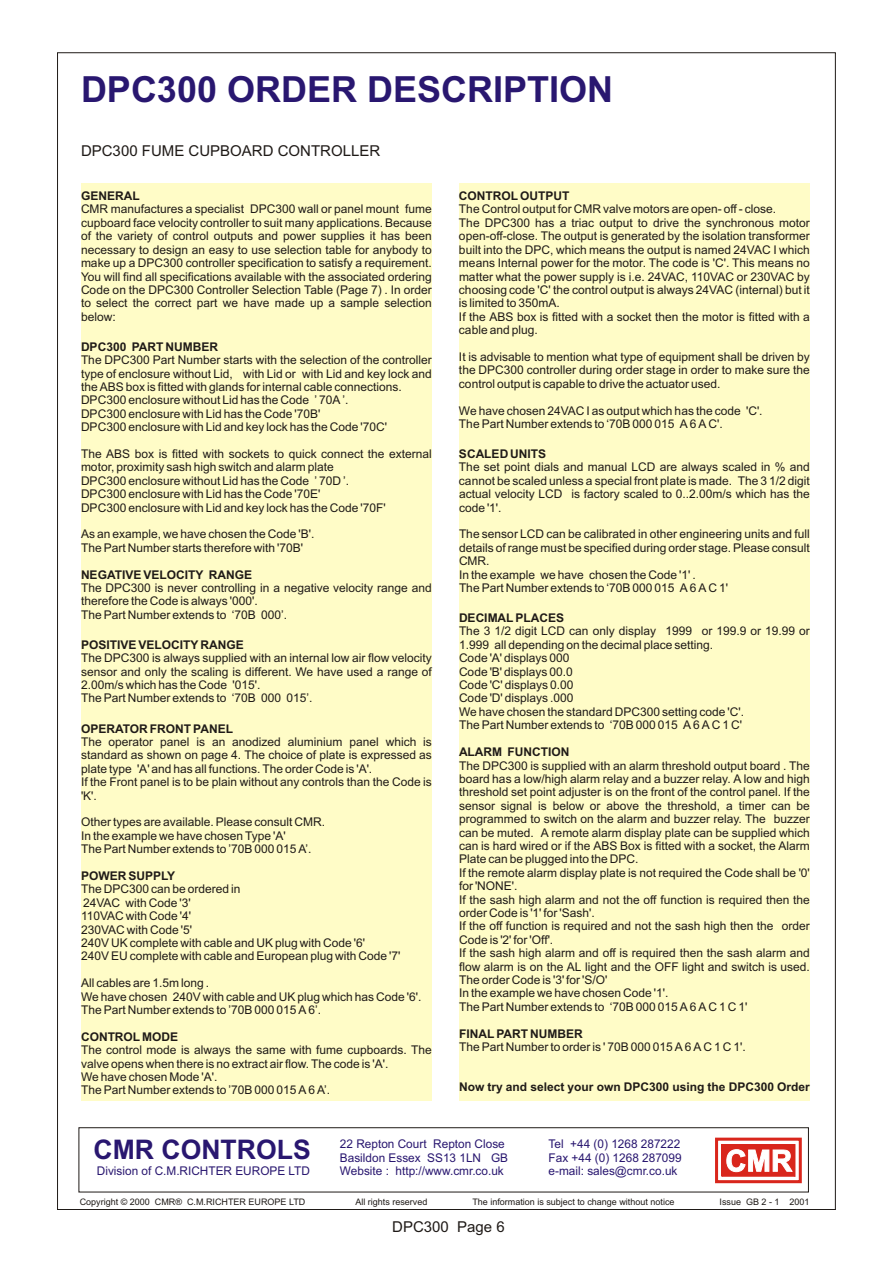
<style>
.page{position:relative;width:894px;height:1263px;background:#fff}
.page>*{position:absolute;margin:0;border:0;box-sizing:border-box;transform-origin:0 0}
.t1{font:700 36px "Arial";color:#291770}
.t2{font:700 27px "Arial";color:#291770}
.t3{font:15px "Arial";color:#1f1a17}
.t4{font:12px/13.4px "Arial";color:#1f1a17}
.t5{font:700 12px "Arial";color:#1f1a17}
.t6{font:12px/13.4px "Arial";color:#291770}
.t7{font:9px "Arial";color:#1f1a17}
</style>
<div class="page">
<div style="left:79px;top:1127px;width:730px;height:65px;border:1px solid #1f1a17"></div>
<svg style="left:715px;top:1138px;width:87px;height:45px"></svg>
<div style="left:81px;top:183px;width:351px;height:918px;background:#fffcc7"></div>
<div style="left:459px;top:183px;width:351px;height:918px;background:#fffcc7"></div>
<h1 class="t1" style="left:81px;top:76px;width:534px">DPC300 ORDER DESCRIPTION</h1>
<p class="t3" style="left:81px;top:145px;width:301px">DPC300 FUME CUPBOARD CONTROLLER</p>
<p class="t5" style="left:81px;top:191px;width:60px">GENERAL</p>
<p class="t4" style="left:81px;top:204px;width:352px;text-align:justify">CMR manufactures a specialist DPC300 wall or panel mount fume cupboard face velocity controller to suit many applications. Because of the variety of control outputs and power supplies it has been necessary to design an easy to use selection table for anybody to make up a DPC300 controller specification to satisfy a requirement.<br>You will find all specifications available with the associated ordering Code on the DPC300 Controller Selection Table (Page 7) . In order to select the correct part we have made up a sample selection below:</p>
<p class="t5" style="left:81px;top:342px;width:139px">DPC300 PART NUMBER</p>
<p class="t4" style="left:81px;top:354px;width:352px">The DPC300 Part Number starts with the selection of the controller type of enclosure without Lid, with Lid or with Lid and key lock and the ABS box is fitted with glands for internal cable connections.<br>DPC300 enclosure without Lid has the Code ’ 70A ’.<br>DPC300 enclosure with Lid has the Code '70B'<br>DPC300 enclosure with Lid and key lock has the Code '70C'</p>
<p class="t4" style="left:81px;top:448px;width:352px">The ABS box is fitted with sockets to quick connect the external motor, proximity sash high switch and alarm plate<br>DPC300 enclosure without Lid has the Code ’ 70D ’.<br>DPC300 enclosure with Lid has the Code '70E'<br>DPC300 enclosure with Lid and key lock has the Code '70F'</p>
<p class="t4" style="left:81px;top:529px;width:235px">As an example, we have chosen the Code 'B'.<br>The Part Number starts therefore with '70B'</p>
<p class="t5" style="left:81px;top:570px;width:173px">NEGATIVE VELOCITY RANGE</p>
<p class="t4" style="left:81px;top:582px;width:352px">The DPC300 is never controlling in a negative velocity range and therefore the Code is always '000'.<br>The Part Number extends to ‘70B 000’.</p>
<p class="t5" style="left:81px;top:640px;width:164px">POSITIVE VELOCITY RANGE</p>
<p class="t4" style="left:81px;top:652px;width:352px">The DPC300 is always supplied with an internal low air flow velocity sensor and only the scaling is different. We have used a range of 2.00m/s which has the Code '015'.<br>The Part Number extends to ‘70B 000 015’.</p>
<p class="t5" style="left:81px;top:724px;width:154px">OPERATOR FRONT PANEL</p>
<p class="t4" style="left:81px;top:736px;width:352px">The operator panel is an anodized aluminium panel which is standard as shown on page 4. The choice of plate is expressed as plate type 'A' and has all functions. The order Code is 'A'.<br>If the Front panel is to be plain without any controls than the Code is 'K'.</p>
<p class="t4" style="left:81px;top:817px;width:246px">Other types are available. Please consult CMR.<br>In the example we have chosen Type 'A'<br>The Part Number extends to ’70B 000 015 A’.</p>
<p class="t5" style="left:81px;top:871px;width:96px">POWER SUPPLY</p>
<p class="t4" style="left:81px;top:884px;width:321px">The DPC300 can be ordered in<br>24VAC with Code '3'<br>110VAC with Code '4'<br>230VAC with Code '5'<br>240V UK complete with cable and UK plug with Code '6'<br>240V EU complete with cable and European plug with Code '7'</p>
<p class="t4" style="left:81px;top:977px;width:342px">All cables are 1.5m long .<br>We have chosen 240V with cable and UK plug which has Code '6'.<br>The Part Number extends to ’70B 000 015 A 6’.</p>
<p class="t5" style="left:81px;top:1032px;width:99px">CONTROL MODE</p>
<p class="t4" style="left:81px;top:1044px;width:352px">The control mode is always the same with fume cupboards. The valve opens when there is no extract air flow. The code is 'A'.<br>We have chosen Mode 'A'.<br>The Part Number extends to ’70B 000 015 A 6 A’.</p>
<p class="t5" style="left:459px;top:191px;width:112px">CONTROL OUTPUT</p>
<p class="t4" style="left:459px;top:204px;width:352px">The Control output for CMR valve motors are open- off - close.<br>The DPC300 has a triac output to drive the synchronous motor open-off-close. The output is generated by the isolation transformer built into the DPC, which means the output is named 24VAC I which means Internal power for the motor. The code is 'C'. This means no matter what the power supply is i.e. 24VAC, 110VAC or 230VAC by choosing code 'C' the control output is always 24VAC (internal) but it is limited to 350mA.<br>If the ABS box is fitted with a socket then the motor is fitted with a cable and plug.</p>
<p class="t4" style="left:459px;top:351px;width:352px;text-align:justify">It is advisable to mention what type of equipment shall be driven by the DPC300 controller during order stage in order to make sure the control output is capable to drive the actuator used.</p>
<p class="t4" style="left:459px;top:405px;width:305px">We have chosen 24VAC I as output which has the code 'C'.<br>The Part Number extends to ‘70B 000 015 A 6 A C'.</p>
<p class="t5" style="left:459px;top:449px;width:89px">SCALED UNITS</p>
<p class="t4" style="left:459px;top:462px;width:352px;text-align:justify">The set point dials and manual LCD are always scaled in % and cannot be scaled unless a special front plate is made. The 3 1/2 digit actual velocity LCD is factory scaled to 0..2.00m/s which has the code '1'.</p>
<p class="t4" style="left:459px;top:529px;width:352px">The sensor LCD can be calibrated in other engineering units and full details of range must be specified during order stage. Please consult CMR.<br>In the example we have chosen the Code '1' .<br>The Part Number extends to ‘70B 000 015 A 6 A C 1'</p>
<p class="t5" style="left:459px;top:613px;width:107px">DECIMAL PLACES</p>
<p class="t4" style="left:459px;top:626px;width:352px">The 3 1/2 digit LCD can only display 1999 or 199.9 or 19.99 or 1.999 all depending on the decimal place setting.<br>Code 'A' displays 000<br>Code 'B' displays 00.0<br>Code 'C' displays 0.00<br>Code 'D' displays .000<br>We have chosen the standard DPC300 setting code 'C'.<br>The Part Number extends to ‘70B 000 015 A 6 A C 1 C'</p>
<p class="t5" style="left:459px;top:747px;width:112px">ALARM FUNCTION</p>
<p class="t4" style="left:459px;top:760px;width:352px">The DPC300 is supplied with an alarm threshold output board . The board has a low/high alarm relay and a buzzer relay. A low and high threshold set point adjuster is on the front of the control panel. If the sensor signal is below or above the threshold, a timer can be programmed to switch on the alarm and buzzer relay. The buzzer can be muted. A remote alarm display plate can be supplied which can is hard wired or if the ABS Box is fitted with a socket, the Alarm Plate can be plugged into the DPC.<br>If the remote alarm display plate is not required the Code shall be '0' for 'NONE'.<br>If the sash high alarm and not the off function is required then the order Code is '1' for 'Sash'.<br>If the off function is required and not the sash high then the order Code is '2' for 'Off'.<br>If the sash high alarm and off is required then the sash alarm and flow alarm is on the AL light and the OFF light and switch is used.<br>The order Code is '3' for 'S/O'<br>In the example we have chosen Code '1'.<br>The Part Number extends to ‘70B 000 015 A 6 A C 1 C 1'</p>
<p class="t5" style="left:459px;top:1029px;width:125px">FINAL PART NUMBER</p>
<p class="t4" style="left:459px;top:1041px;width:288px">The Part Number to order is ' 70B 000 015 A 6 A C 1 C 1'.</p>
<p class="t5" style="left:459px;top:1083px;width:352px">Now try and select your own DPC300 using the DPC300 Order</p>
<h2 class="t2" style="left:94px;top:1139px;width:219px">CMR CONTROLS</h2>
<p class="t6" style="left:97px;top:1165px;width:215px">Division of C.M.RICHTER EUROPE LTD</p>
<p class="t6" style="left:340px;top:1139px;width:170px">22 Repton Court Repton Close<br>Basildon Essex SS13 1LN GB<br>Website : http://www.cmr.co.uk</p>
<p class="t6" style="left:549px;top:1139px;width:135px;text-align:justify">Tel +44 (0) 1268 287222<br>Fax +44 (0) 1268 287099 e-mail: sales@cmr.co.uk</p>
<p class="t7" style="left:80px;top:1198px;width:227px">Copyright © 2000 CMR® C.M.RICHTER EUROPE LTD</p>
<p class="t7" style="left:355px;top:1198px;width:74px">All rights reserved</p>
<p class="t7" style="left:472px;top:1198px;width:204px">The information is subject to change without notice</p>
<p class="t7" style="left:720px;top:1198px;width:92px">Issue GB 2 - 1 2001</p>
<p class="t3" style="left:392px;top:1221px;width:114px">DPC300 Page 6</p>
</div>
